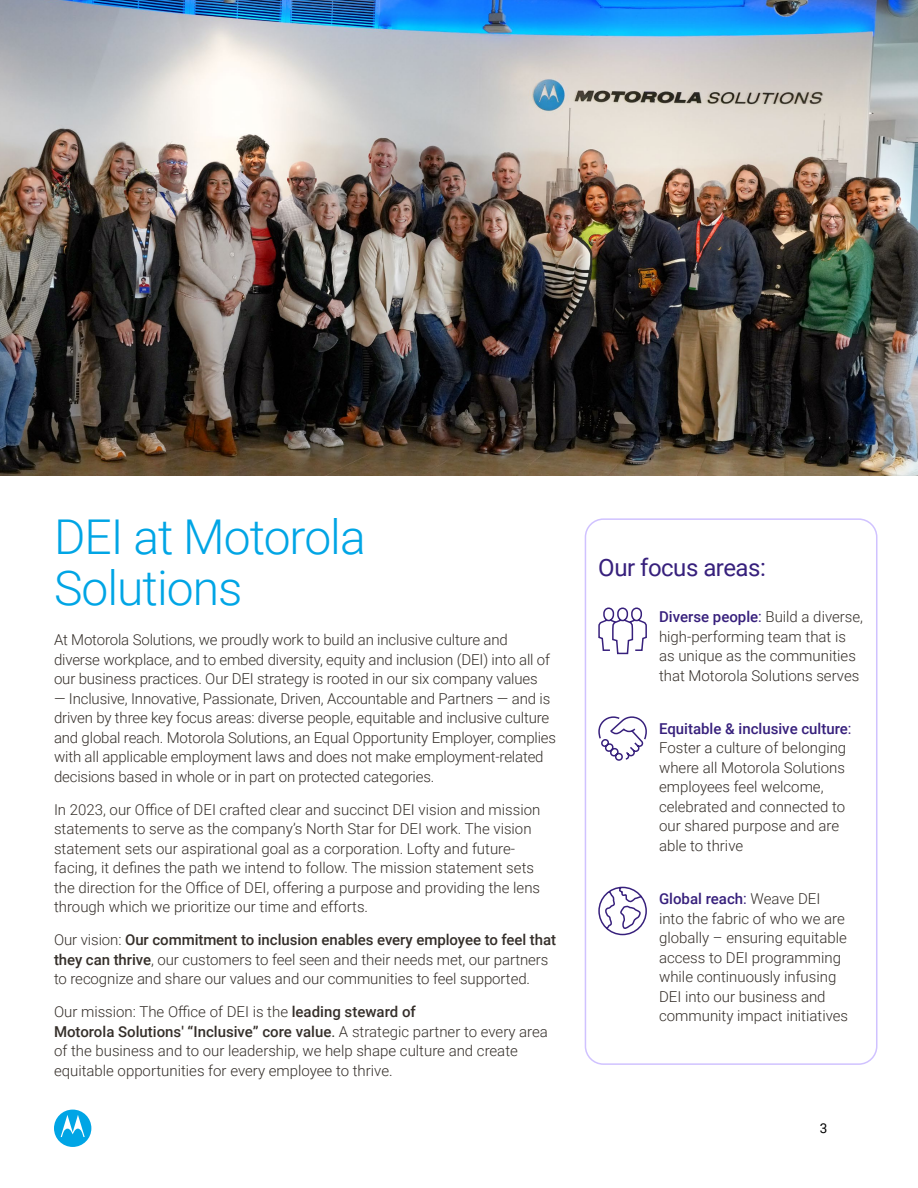
<style>
.page{position:relative;width:918px;height:1188px;background:#fff}
.page>*{position:absolute;margin:0;border:0;box-sizing:border-box;transform-origin:0 0}
.t1{font:300 48px/51px "Roboto";letter-spacing:-.02em;color:#00a5e5}
.t2{font:24px "Roboto";letter-spacing:-.02em;color:#37207c}
.t3{font:300 15px/19.5px "Roboto";color:#352f2a}
.t4{font:13.5px "Roboto";color:#000}
.s1{font-weight:500}
.s2{font-weight:400}
.s3{font-weight:500;color:#37207c}
.s4{font-weight:400;color:#37207c}
</style>
<div class="page">
<div style="left:585px;top:518px;width:292px;height:547px;border:2px solid #d0c2ff;border-radius:18px"></div>
<svg style="left:598px;top:886px;width:49px;height:50px"></svg>
<svg style="left:598px;top:607px;width:49px;height:48px"></svg>
<img style="left:0;top:0;width:918px;height:475px">
<svg style="left:598px;top:716px;width:49px;height:45px"></svg>
<div style="left:54px;top:1110px;width:37px;height:37px;background:#00a5e5;border-radius:50%"></div>
<svg style="left:61px;top:1115px;width:24px;height:22px"></svg>
<h1 class="t1" style="left:54px;top:510px;width:313px">DEI at Motorola<br>Solutions</h1>
<p class="t3" style="left:54px;top:630px;width:498px">At Motorola Solutions, we proudly work to build an inclusive culture and diverse workplace, and to embed diversity, equity and inclusion (DEI) into all of our business practices. Our DEI strategy is rooted in our six company values</p>
<p class="t3" style="left:54px;top:688px;width:504px">— Inclusive, Innovative, Passionate, Driven, Accountable and Partners — and is driven by three key focus areas: diverse people, equitable and inclusive culture and global reach. Motorola Solutions, an Equal Opportunity Employer, complies with all applicable employment laws and does not make employment-related decisions based in whole or in part on protected categories.</p>
<p class="t3" style="left:54px;top:799px;width:488px">In 2023, our Office of DEI crafted clear and succinct DEI vision and mission statements to serve as the company’s North Star for DEI work. The vision statement sets our aspirational goal as a corporation. Lofty and future&shy;facing, it defines the path we intend to follow. The mission statement sets the direction for the Office of DEI, offering a purpose and providing the lens through which we prioritize our time and efforts.</p>
<p class="t3" style="left:54px;top:930px;width:504px">Our vision: <span class="s1">Our commitment to inclusion enables every employee to feel that they can thrive</span>, our customers to feel seen and their needs met, our partners to recognize and share our values and our communities to feel supported.</p>
<p class="t3" style="left:54px;top:1002px;width:496px">Our mission: The Office of DEI is the <span class="s1">leading steward of<br>Motorola Solutions' “Inclusive” core value</span><span class="s2">.</span> A strategic partner to every area of the business and to our leadership, we help shape culture and create equitable opportunities for every employee to thrive.</p>
<h2 class="t2" style="left:598px;top:550px;width:169px">Our focus areas:</h2>
<p class="t3" style="left:659px;top:606px;width:206px"><span class="s3">Diverse people</span><span class="s4">:</span> Build a diverse, high-performing team that is as unique as the communities that Motorola Solutions serves</p>
<p class="t3" style="left:659px;top:718px;width:194px"><span class="s3">Equitable &amp; inclusive culture</span><span class="s4">:<br></span>Foster a culture of belonging where all Motorola Solutions employees feel welcome, celebrated and connected to our shared purpose and are able to thrive</p>
<p class="t3" style="left:659px;top:888px;width:191px"><span class="s3">Global reach</span><span class="s4">:</span> Weave DEI into the fabric of who we are globally – ensuring equitable access to DEI programming while continuously infusing<br>DEI into our business and community impact initiatives</p>
<p class="t4" style="left:820px;top:1119px;width:9px">3</p>
</div>
